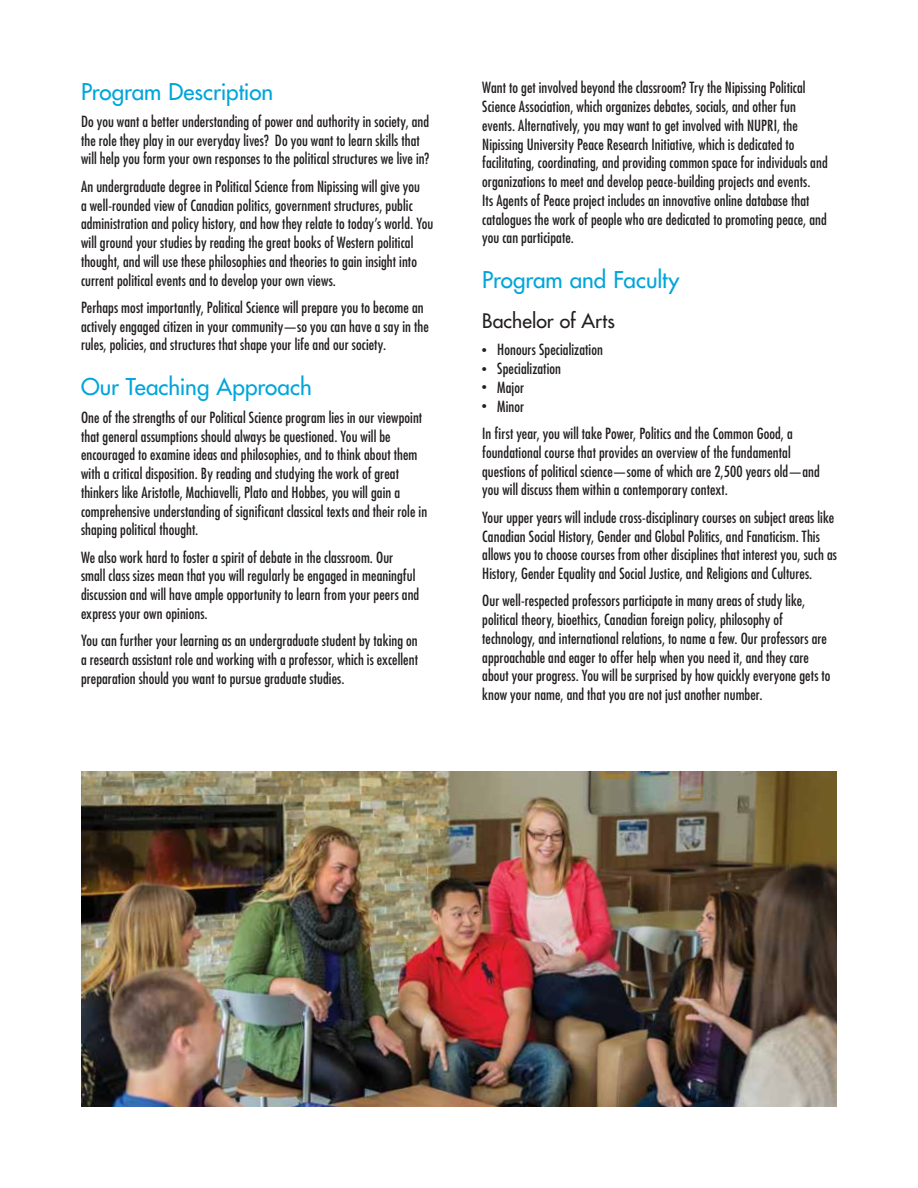
<style>
.page{position:relative;width:918px;height:1188px;background:#fff}
.page>*{position:absolute;margin:0;border:0;box-sizing:border-box;transform-origin:0 0}
.H1_Blue_Header{font:500 22.5px "Futura Std";color:#00a5da}
.H2_Black_Header{font:500 19.5px "Futura Std";letter-spacing:.005em;color:#231f20}
.P_Body_Copy{font:condensed 15px/18.8px "Futura Std";letter-spacing:.005em;color:#231f20}
.s1{font-weight:300;font-size:10.5px}
</style>
<div class="page">
<img style="left:81px;top:771px;width:756px;height:336px">
<p class="H1_Blue_Header" style="left:81px;top:77px;width:194px">Program Description</p>
<h5 class="P_Body_Copy" style="left:81px;top:112px;width:350px">Do you want a better understanding of power and authority in society, and the role they play in our everyday lives? Do you want to learn skills that will help you form your own responses to the political structures we live in?</h5>
<h5 class="P_Body_Copy" style="left:81px;top:177px;width:354px">An undergraduate degree in Political Science from Nipissing will give you<br>a well-rounded view of Canadian politics, government structures, public administration and policy history, and how they relate to today’s world. You will ground your studies by reading the great books of Western political thought, and will use these philosophies and theories to gain insight into current political events and to develop your own views.</h5>
<h5 class="P_Body_Copy" style="left:81px;top:298px;width:349px">Perhaps most importantly, Political Science will prepare you to become an actively engaged citizen in your community—so you can have a say in the rules, policies, and structures that shape your life and our society.</h5>
<p class="H1_Blue_Header" style="left:81px;top:373px;width:232px">Our Teaching Approach</p>
<h5 class="P_Body_Copy" style="left:81px;top:408px;width:348px">One of the strengths of our Political Science program lies in our viewpoint that general assumptions should always be questioned. You will be encouraged to examine ideas and philosophies, and to think about them with a critical disposition. By reading and studying the work of great thinkers like Aristotle, Machiavelli, Plato and Hobbes, you will gain a comprehensive understanding of significant classical texts and their role in shaping political thought.</h5>
<h5 class="P_Body_Copy" style="left:81px;top:548px;width:340px">We also work hard to foster a spirit of debate in the classroom. Our small class sizes mean that you will regularly be engaged in meaningful discussion and will have ample opportunity to learn from your peers and express your own opinions.</h5>
<h5 class="P_Body_Copy" style="left:81px;top:631px;width:339px;text-align:justify">You can further your learning as an undergraduate student by taking on a research assistant role and working with a professor, which is excellent preparation should you want to pursue graduate studies.</h5>
<h5 class="P_Body_Copy" style="left:482px;top:78px;width:347px">Want to get involved beyond the classroom? Try the Nipissing Political Science Association, which organizes debates, socials, and other fun events. Alternatively, you may want to get involved with NUPRI, the Nipissing University Peace Research Initiative, which is dedicated to facilitating, coordinating, and providing common space for individuals and organizations to meet and develop peace-building projects and events.<br>Its Agents of Peace project includes an innovative online database that catalogues the work of people who are dedicated to promoting peace, and you can participate.</h5>
<p class="H1_Blue_Header" style="left:482px;top:266px;width:199px">Program and Faculty</p>
<p class="H2_Black_Header" style="left:482px;top:309px;width:134px">Bachelor of Arts</p>
<p class="P_Body_Copy" style="left:482px;top:340px;width:122px"><span class="s1">•</span> Honours Specialization</p>
<p class="P_Body_Copy" style="left:482px;top:359px;width:80px"><span class="s1">•</span> Specialization</p>
<p class="P_Body_Copy" style="left:482px;top:378px;width:43px"><span class="s1">•</span> Major</p>
<p class="P_Body_Copy" style="left:482px;top:397px;width:44px"><span class="s1">•</span> Minor</p>
<h5 class="P_Body_Copy" style="left:482px;top:424px;width:339px">In first year, you will take Power, Politics and the Common Good, a foundational course that provides an overview of the fundamental questions of political science—some of which are 2,500 years old—and you will discuss them within a contemporary context.</h5>
<h5 class="P_Body_Copy" style="left:482px;top:508px;width:356px">Your upper years will include cross-disciplinary courses on subject areas like Canadian Social History, Gender and Global Politics, and Fanaticism. This allows you to choose courses from other disciplines that interest you, such as History, Gender Equality and Social Justice, and Religions and Cultures.</h5>
<h5 class="P_Body_Copy" style="left:482px;top:591px;width:350px">Our well-respected professors participate in many areas of study like, political theory, bioethics, Canadian foreign policy, philosophy of technology, and international relations, to name a few. Our professors are approachable and eager to offer help when you need it, and they care about your progress. You will be surprised by how quickly everyone gets to know your name, and that you are not just another number.</h5>
</div>
